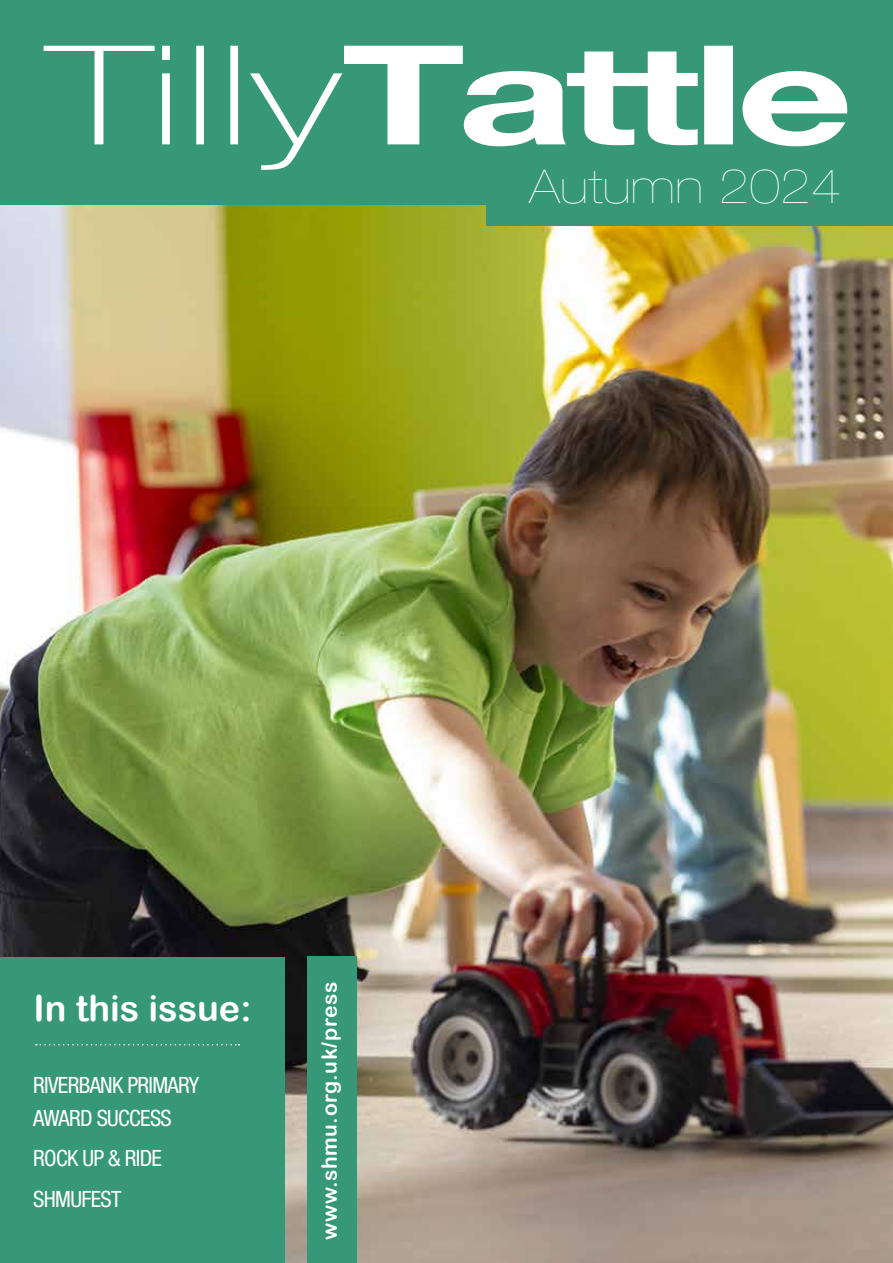
<style>
.page{position:relative;width:893px;height:1263px;background:#fff}
.page>*{position:absolute;margin:0;border:0;box-sizing:border-box;transform-origin:0 0}
.t1{font:200 expanded 46.65px "Helvetica Neue LT Pro";letter-spacing:.01em;color:#fff}
.t2{font:36px "Arial Rounded MT Bold";color:#fff}
.t3{font:condensed 22.5px/33px "Helvetica Neue LT Pro";letter-spacing:-.03em;color:#fff}
.t4{font:21px "Arial Rounded MT Bold";letter-spacing:.03em;color:#fff}
</style>
<div class="page">
<img style="left:0;top:204px;width:893px;height:1059px">
<div style="left:0;top:957px;width:285px;height:306px;background:#369876"></div>
<div style="left:307px;top:957px;width:50px;height:306px;background:#369876"></div>
<div style="left:0;top:0;width:893px;height:204px;background:#369876"></div>
<div style="left:486px;top:186px;width:407px;height:39px;background:#369876"></div>
<svg style="left:44px;top:46px;width:804px;height:124px"></svg>
<svg style="left:36px;top:1044px;width:203px;height:1px"></svg>
<h1 class="t1" style="left:530px;top:159px;width:313px">Autumn 2024</h1>
<h2 class="t2" style="left:34px;top:987px;width:219px">In this issue:</h2>
<p class="t3" style="left:33px;top:1068px;width:167px">RIVERBANK PRIMARY<br>AWARD SUCCESS</p>
<p class="t3" style="left:33px;top:1138px;width:130px;line-height:40.5px">ROCK UP &amp; RIDE<br>SHMUFEST</p>
<p class="t4" style="left:317px;top:1239px;width:260px;rotate:-90deg">www.shmu.org.uk/press</p>
</div>
